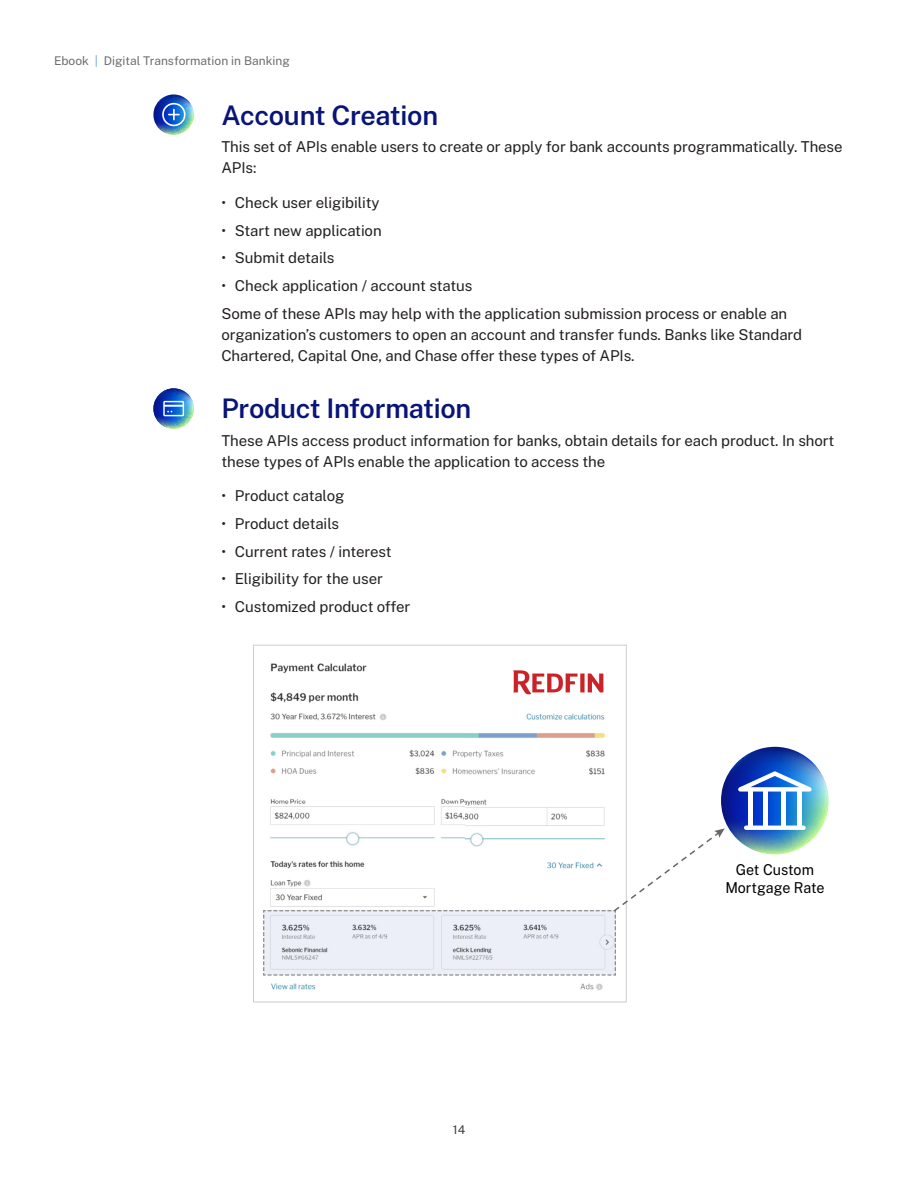
<style>
.page{position:relative;width:918px;height:1188px;background:#fff}
.page>*{position:absolute;margin:0;border:0;box-sizing:border-box;transform-origin:0 0}
.H1{font:600 27px "Public Sans";letter-spacing:-.01em;color:#081477}
.Body_text_10_14{font:15px/21px "Public Sans";letter-spacing:-.005em;color:#231f20}
.t1{font:15px/18px "Public Sans";letter-spacing:-.01em;color:#000;text-align:center;scale:.95 1}
.t2{font:12px "Public Sans";color:#6c6d70}
.t3{font:12px "Public Sans";color:#3e3e3f}
.s1{color:#6ea6e8}
</style>
<div class="page">
<img style="left:270px;top:663px;width:194px;height:75px">
<img style="left:464px;top:713px;width:141px;height:277px">
<img style="left:271px;top:976px;width:194px;height:14px">
<img style="left:513px;top:670px;width:91px;height:25px">
<svg style="left:263px;top:747px;width:566px;height:229px"></svg>
<img style="left:153px;top:388px;width:41px;height:41px">
<img style="left:153px;top:94px;width:41px;height:41px">
<p class="t2" style="left:54px;top:53px;width:237px">Ebook <span class="s1">|</span> Digital Transformation in Banking</p>
<p class="H1" style="left:221px;top:95px;width:218px">Account Creation</p>
<p class="Body_text_10_14" style="left:221px;top:136px;width:623px">This set of APIs enable users to create or apply for bank accounts programmatically. These<br>APIs:</p>
<p class="Body_text_10_14" style="left:221px;top:191px;width:160px">• Check user eligibility</p>
<p class="Body_text_10_14" style="left:221px;top:219px;width:162px">• Start new application</p>
<p class="Body_text_10_14" style="left:221px;top:247px;width:115px">• Submit details</p>
<p class="Body_text_10_14" style="left:221px;top:274px;width:252px">• Check application / account status</p>
<p class="Body_text_10_14" style="left:221px;top:302px;width:582px">Some of these APIs may help with the application submission process or enable an organization’s customers to open an account and transfer funds. Banks like Standard<br>Chartered, Capital One, and Chase offer these types of APIs.</p>
<p class="H1" style="left:221px;top:389px;width:252px">Product Information</p>
<p class="Body_text_10_14" style="left:221px;top:429px;width:614px">These APIs access product information for banks, obtain details for each product. In short these types of APIs enable the application to access the</p>
<p class="Body_text_10_14" style="left:221px;top:484px;width:124px">• Product catalog</p>
<p class="Body_text_10_14" style="left:221px;top:512px;width:119px">• Product details</p>
<p class="Body_text_10_14" style="left:221px;top:540px;width:172px">• Current rates / interest</p>
<p class="Body_text_10_14" style="left:221px;top:568px;width:163px">• Eligibility for the user</p>
<p class="Body_text_10_14" style="left:221px;top:595px;width:191px">• Customized product offer</p>
<p class="t3" style="left:453px;top:1121px;width:14px">14</p>
<p class="t1" style="left:725px;top:860px;width:106px">Get Custom<br>Mortgage Rate</p>
</div>
